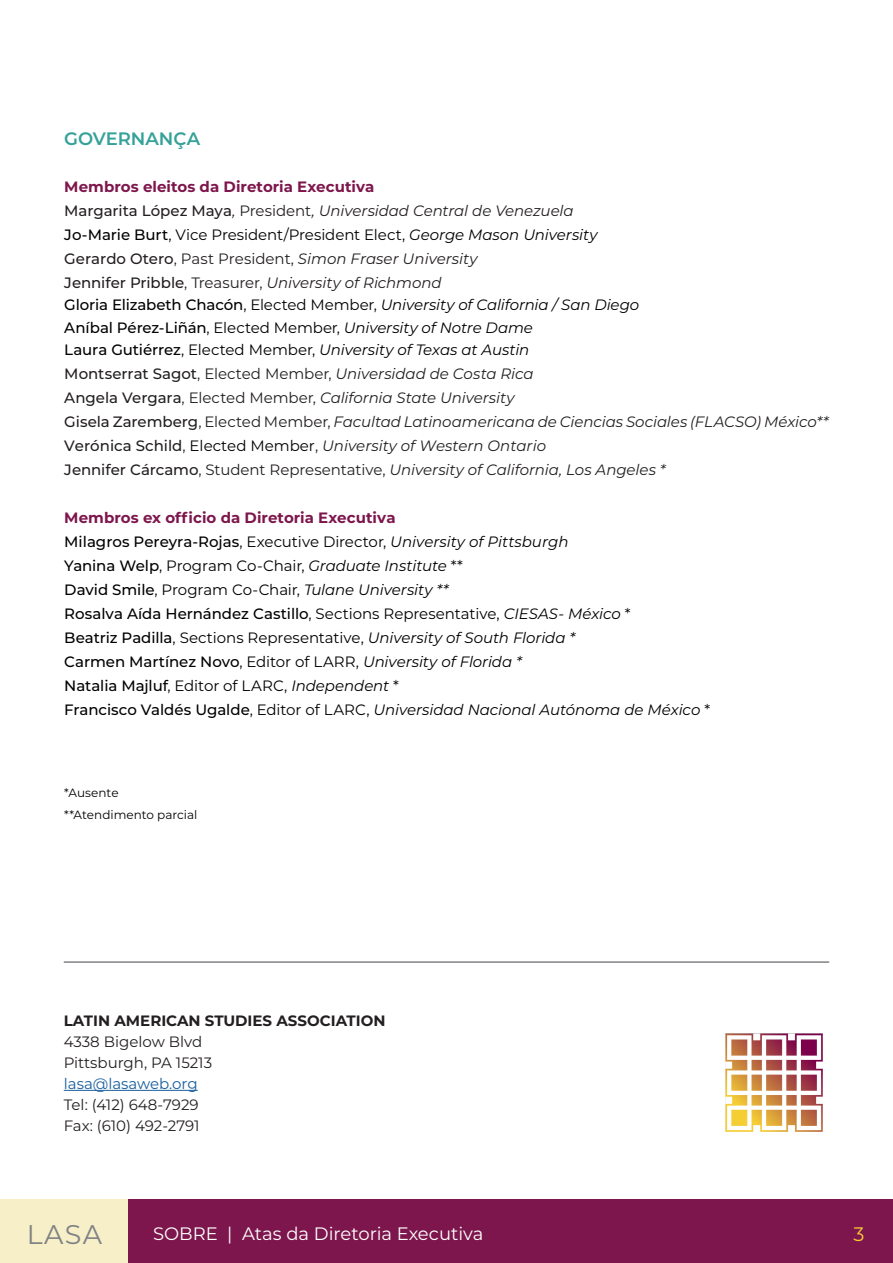
<style>
.page{position:relative;width:893px;height:1263px;background:#fff}
.page>*{position:absolute;margin:0;border:0;box-sizing:border-box;transform-origin:0 0}
.t1{font:27px "Montserrat";color:#808285}
.t2{font:19.5px "Montserrat";color:#f8ce34}
.t3{font:18px "Montserrat";color:#fff}
.t4{font:600 18px "Montserrat";color:#35a199}
.t5{font:italic 15px "Montserrat";letter-spacing:-.005em;color:#231f20}
.t6{font:italic 15px "Montserrat";letter-spacing:-.005em;color:#000}
.t7{font:15px/24px "Montserrat";letter-spacing:-.005em;color:#000}
.t8{font:700 15px "Montserrat";letter-spacing:.005em;color:#7d164c}
.Cuerpo_de_texto{font:15px "Montserrat";color:#231f20}
.Cuerpo_de_texto_resaltado{font:700 15px "Montserrat";color:#231f20}
.Cuerpo_de_texto-2{font:15px "Montserrat";color:#175d9e}
.t9{font:12px "Montserrat";color:#000}
.s1{font-weight:500;font-style:normal}
.s2{font-style:normal}
.s3{font-weight:500}
.s4{font-style:italic}
.s5{font-style:normal;color:#000}
</style>
<div class="page">
<div style="left:0;top:1199px;width:129px;height:64px;background:#f6efc7"></div>
<div style="left:129px;top:1199px;width:764px;height:64px;background:#7d164c"></div>
<hr style="left:64px;top:1090px;width:134px;height:1px;background:#175d9e">
<hr style="left:64px;top:961px;width:765px;height:2px;background:#808285">
<img style="left:725px;top:1034px;width:98px;height:98px">
<p class="t4" style="left:64px;top:126px;width:137px">GOVERNANÇA</p>
<p class="t8" style="left:64px;top:175px;width:312px">Membros eleitos da Diretoria Executiva</p>
<p class="t5" style="left:64px;top:200px;width:511px"><span class="s1">Margarita López Maya</span>, <span class="s2">President</span>, Universidad Central de Venezuela</p>
<p class="t7" style="left:64px;top:222px;width:535px"><span class="s3">Jo-Marie Burt</span>, Vice President/President Elect, <span class="s4">George Mason University</span></p>
<p class="t5" style="left:64px;top:248px;width:415px"><span class="s1">Gerardo Otero</span><span class="s2">, Past President,</span> Simon Fraser University</p>
<p class="t5" style="left:64px;top:272px;width:379px"><span class="s1">Jennifer Pribble</span><span class="s2">, Treasurer,</span> University of Richmond</p>
<p class="t6" style="left:64px;top:294px;width:576px"><span class="s1">Gloria Elizabeth Chacón</span><span class="s2">, Elected Member,</span> University of California / San Diego</p>
<p class="t6" style="left:64px;top:317px;width:470px"><span class="s1">Aníbal Pérez-Liñán</span><span class="s2">, Elected Member,</span> University of Notre Dame</p>
<p class="t6" style="left:64px;top:339px;width:467px"><span class="s1">Laura Gutiérrez</span><span class="s2">, Elected Member,</span> University of Texas at Austin</p>
<p class="t5" style="left:64px;top:363px;width:471px"><span class="s1">Montserrat Sagot</span><span class="s2">, Elected Member,</span> Universidad de Costa Rica</p>
<p class="t5" style="left:64px;top:387px;width:452px"><span class="s1">Angela Vergara</span><span class="s2">, Elected Member,</span> California State University</p>
<p class="t5" style="left:64px;top:411px;width:766px"><span class="s1">Gisela Zaremberg</span><span class="s2">, Elected Member,</span> Facultad Latinoamericana de Ciencias Sociales (FLACSO) México**</p>
<p class="t5" style="left:64px;top:435px;width:483px"><span class="s1">Verónica Schild</span><span class="s2">,</span> <span class="s5">Elected Member</span><span class="s2">,</span> University of Western Ontario</p>
<p class="t5" style="left:64px;top:459px;width:603px"><span class="s1">Jennifer Cárcamo</span><span class="s2">, Student Representative,</span> University of California, Los Angeles *</p>
<p class="t8" style="left:64px;top:507px;width:333px">Membros ex officio da Diretoria Executiva</p>
<p class="t6" style="left:64px;top:531px;width:506px"><span class="s1">Milagros Pereyra-Rojas</span><span class="s2">, Executive Director,</span> University of Pittsburgh</p>
<p class="t7" style="left:64px;top:553px;width:400px"><span class="s3">Yanina Welp</span>, Program Co-Chair, <span class="s4">Graduate Institute</span> **</p>
<p class="t6" style="left:64px;top:579px;width:386px"><span class="s1">David Smile</span><span class="s2">, Program Co-Chair,</span> Tulane University **</p>
<p class="t7" style="left:64px;top:601px;width:568px"><span class="s3">Rosalva Aída Hernández Castillo</span>, Sections Representative, <span class="s4">CIESAS- México</span> *<br><span class="s3">Beatriz Padilla</span>, Sections Representative, <span class="s4">University of South Florida *</span></p>
<p class="t6" style="left:64px;top:651px;width:459px"><span class="s1">Carmen Martínez Novo</span><span class="s2">, Editor of LARR,</span> University of Florida *</p>
<p class="t7" style="left:64px;top:673px;width:336px"><span class="s3">Natalia Majluf</span>, Editor of LARC, <span class="s4">Independent</span> *</p>
<p class="t6" style="left:64px;top:699px;width:647px"><span class="s1">Francisco Valdés Ugalde</span><span class="s2">, Editor of LARC,</span> Universidad Nacional Autónoma de México <span class="s2">*</span></p>
<p class="t9" style="left:64px;top:784px;width:56px">*Ausente</p>
<p class="t9" style="left:64px;top:807px;width:135px">**Atendimento parcial</p>
<p class="Cuerpo_de_texto_resaltado" style="left:64px;top:1010px;width:323px">LATIN AMERICAN STUDIES ASSOCIATION</p>
<p class="Cuerpo_de_texto" style="left:64px;top:1031px;width:140px">4338 Bigelow Blvd</p>
<p class="Cuerpo_de_texto" style="left:64px;top:1052px;width:150px">Pittsburgh, PA 15213</p>
<p class="Cuerpo_de_texto-2" style="left:64px;top:1073px;width:135px">lasa@lasaweb.org</p>
<p class="Cuerpo_de_texto" style="left:64px;top:1094px;width:136px">Tel: (412) 648-7929</p>
<p class="Cuerpo_de_texto" style="left:64px;top:1115px;width:137px">Fax: (610) 492-2791</p>
<p class="t1" style="left:27px;top:1216px;width:77px">LASA</p>
<p class="t3" style="left:153px;top:1221px;width:332px">SOBRE | Atas da Diretoria Executiva</p>
<p class="t2" style="left:853px;top:1220px;width:12px">3</p>
</div>
